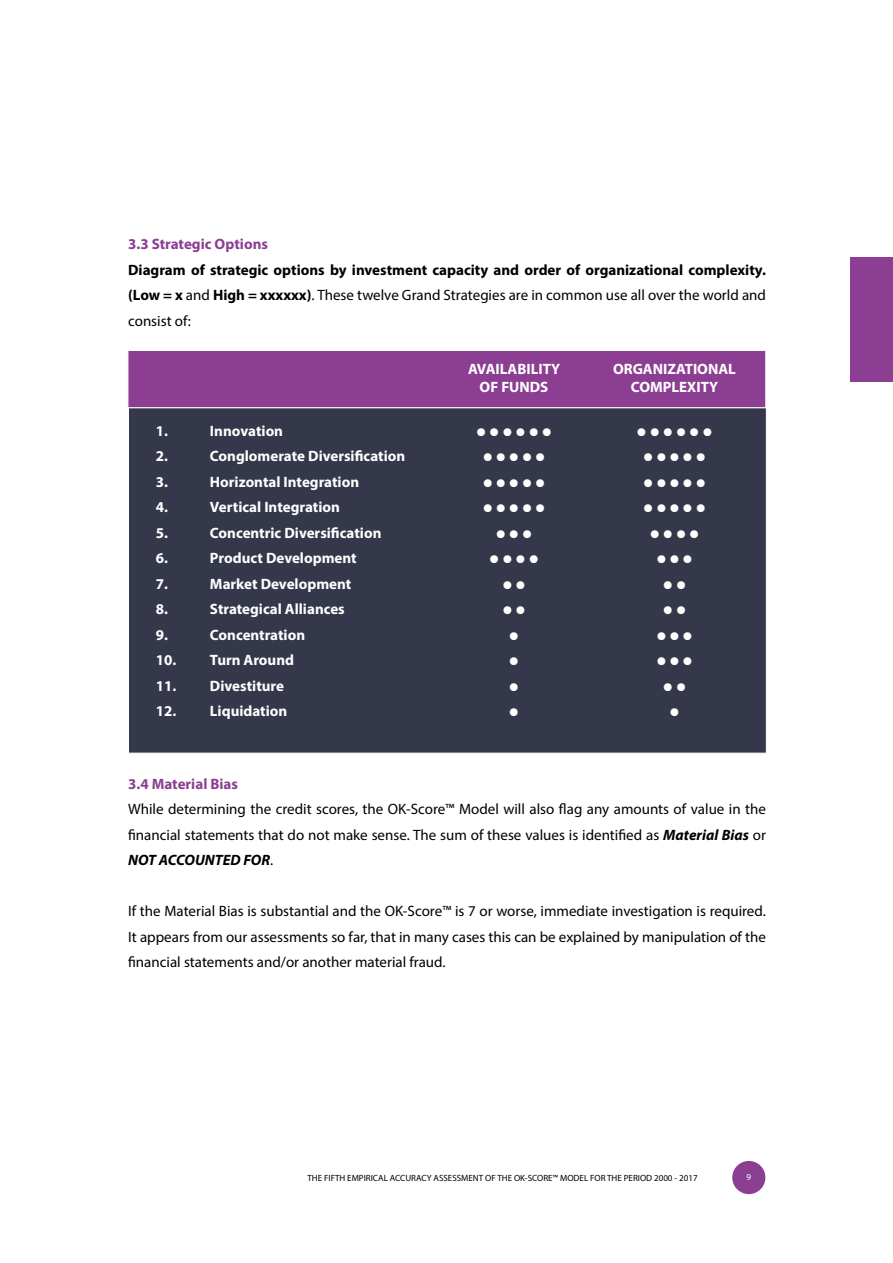
<style>
.page{position:relative;width:893px;height:1263px;background:#fff}
.page>*{position:absolute;margin:0;border:0;box-sizing:border-box;transform-origin:0 0}
.t1{font:700 30px/25.5px "Myriad Pro";color:#fff}
.t2{font:15px/25.5px "Myriad Pro";color:#000;text-align:justify}
.t3{font:700 15px/18px "Myriad Pro";color:#fff;text-align:center}
.t4{font:700 15px/25.5px "Myriad Pro";color:#000;text-align:justify}
.t5{font:700 15px "Myriad Pro";color:#8c3e93}
.t6{font:9px "Myriad Pro";color:#000}
.t7{font:9px "Myriad Pro";color:#fff}
.s1{font-weight:400}
.s2{font-weight:700;font-style:italic}
</style>
<div class="page">
<div style="left:732px;top:1161px;width:33px;height:33px;background:#8c3e93;border-radius:50%"></div>
<div style="left:128px;top:350px;width:638px;height:58px;background:#8c3e93;border:1px solid #fff"></div>
<div style="left:128px;top:407px;width:639px;height:346px;background:#35384a;border:1px solid #fff"></div>
<div style="left:850px;top:257px;width:43px;height:125px;background:#8c3e93"></div>
<p class="t5" style="left:128px;top:234px;width:141px">3.3 Strategic Options</p>
<p class="t4" style="left:128px;top:256px;width:639px">Diagram of strategic options by investment capacity and order of organizational complexity. (Low = x <span class="s1">and</span> High = xxxxxx)<span class="s1">. These twelve Grand Strategies are in common use all over the world and consist of:</span></p>
<p class="t3" style="left:613px;top:359px;width:124px">ORGANIZATIONAL<br>COMPLEXITY</p>
<p class="t3" style="left:468px;top:359px;width:94px">AVAILABILITY<br>OF FUNDS</p>
<h1 class="t1" style="left:476px;top:416px;width:77px">••••••</h1>
<h1 class="t1" style="left:483px;top:441px;width:64px">•••••</h1>
<h1 class="t1" style="left:483px;top:467px;width:64px">•••••</h1>
<h1 class="t1" style="left:483px;top:492px;width:64px">•••••</h1>
<h1 class="t1" style="left:496px;top:518px;width:38px">•••</h1>
<h1 class="t1" style="left:489px;top:543px;width:51px">••••</h1>
<h1 class="t1" style="left:502px;top:569px;width:25px">••</h1>
<h1 class="t1" style="left:502px;top:594px;width:25px">•• • • • •</h1>
<p class="t3" style="left:156px;top:421px;width:14px">1.</p>
<p class="t3" style="left:210px;top:421px;width:75px">Innovation</p>
<p class="t3" style="left:156px;top:447px;width:14px">2.</p>
<p class="t3" style="left:210px;top:447px;width:197px">Conglomerate Diversification</p>
<p class="t3" style="left:156px;top:472px;width:14px">3.</p>
<p class="t3" style="left:210px;top:472px;width:151px">Horizontal Integration</p>
<p class="t3" style="left:156px;top:498px;width:14px">4.</p>
<p class="t3" style="left:210px;top:498px;width:131px">Vertical Integration</p>
<p class="t3" style="left:156px;top:523px;width:14px">5.</p>
<p class="t3" style="left:210px;top:523px;width:173px">Concentric Diversification</p>
<p class="t3" style="left:156px;top:549px;width:14px">6.</p>
<p class="t3" style="left:210px;top:549px;width:148px">Product Development</p>
<p class="t3" style="left:156px;top:574px;width:14px">7.</p>
<p class="t3" style="left:210px;top:574px;width:143px">Market Development</p>
<p class="t3" style="left:156px;top:600px;width:14px">8.</p>
<p class="t3" style="left:210px;top:600px;width:136px">Strategical Alliances</p>
<p class="t3" style="left:156px;top:625px;width:14px">9.</p>
<p class="t3" style="left:210px;top:625px;width:97px">Concentration</p>
<p class="t3" style="left:156px;top:651px;width:140px">10. Turn Around</p>
<p class="t3" style="left:156px;top:676px;width:130px">11. Divestiture</p>
<p class="t3" style="left:156px;top:702px;width:133px">12. Liquidation</p>
<h1 class="t1" style="left:637px;top:416px;width:77px">••••••</h1>
<h1 class="t1" style="left:643px;top:441px;width:64px">•••••</h1>
<h1 class="t1" style="left:643px;top:467px;width:64px">•••••</h1>
<h1 class="t1" style="left:643px;top:492px;width:64px">•••••</h1>
<h1 class="t1" style="left:650px;top:518px;width:51px">••••</h1>
<h1 class="t1" style="left:656px;top:543px;width:38px">•••</h1>
<h1 class="t1" style="left:663px;top:569px;width:25px">••</h1>
<h1 class="t1" style="left:663px;top:594px;width:25px">••</h1>
<h1 class="t1" style="left:656px;top:620px;width:38px">•••</h1>
<h1 class="t1" style="left:656px;top:645px;width:38px">•••</h1>
<h1 class="t1" style="left:663px;top:671px;width:25px">•• •</h1>
<p class="t5" style="left:128px;top:774px;width:111px">3.4 Material Bias</p>
<p class="t2" style="left:128px;top:796px;width:639px">While determining the credit scores, the OK-Score™ Model will also flag any amounts of value in the financial statements that do not make sense. The sum of these values is identified as <span class="s2">Material Bias</span> or <span class="s2">NOT ACCOUNTED FOR</span>.</p>
<p class="t2" style="left:128px;top:898px;width:639px">If the Material Bias is substantial and the OK-Score™ is 7 or worse, immediate investigation is required.<br>It appears from our assessments so far, that in many cases this can be explained by manipulation of the financial statements and/or another material fraud.</p>
<p class="t6" style="left:307px;top:1172px;width:392px">THE FIFTH EMPIRICAL ACCURACY ASSESSMENT OF THE OK-SCORE™ MODEL FOR THE PERIOD 2000 - 2017</p>
<p class="t7" style="left:746px;top:1171px;width:6px">9</p>
</div>
